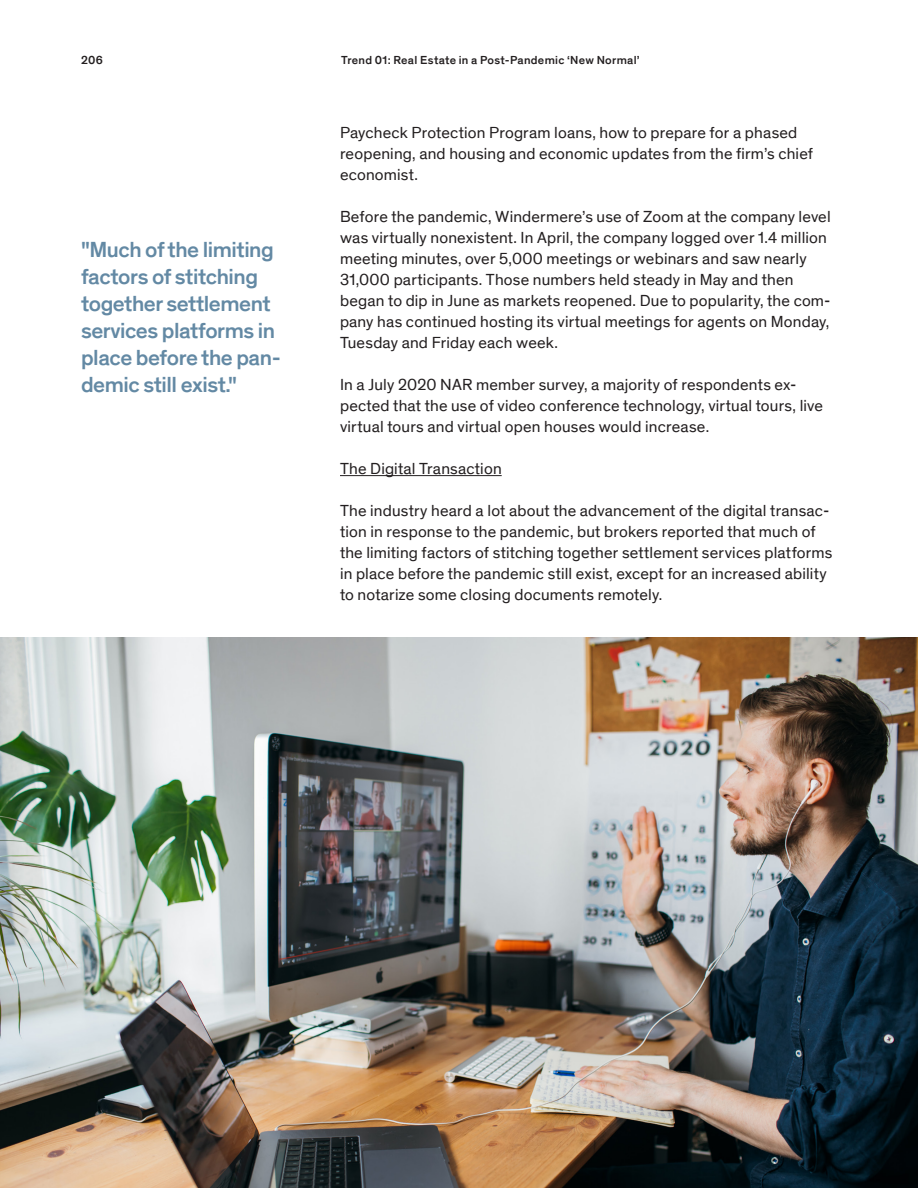
<style>
.page{position:relative;width:918px;height:1188px;background:#fff}
.page>*{position:absolute;margin:0;border:0;box-sizing:border-box;transform-origin:0 0}
.t1{font:500 22.5px/27px "Theinhardt";letter-spacing:-.02em;color:#6389a4}
.Body_Copy{font:16.5px/21px "Theinhardt";letter-spacing:.01em;color:#231f20}
.t2{font:500 12px "Theinhardt";letter-spacing:.025em;color:#231f20}
</style>
<div class="page">
<hr style="left:340px;top:475px;width:162px;height:1px;background:#231f20">
<img style="left:0;top:638px;width:918px;height:550px">
<p class="t2" style="left:81px;top:52px;width:23px">206</p>
<p class="t2" style="left:341px;top:52px;width:300px">Trend 01: Real Estate in a Post-Pandemic ‘New Normal’</p>
<p class="t1" style="left:81px;top:236px;width:201px">"Much of the limiting factors of stitching together settlement services platforms in place before the pan&shy;demic still exist."</p>
<p class="Body_Copy" style="left:340px;top:122px;width:475px">Paycheck Protection Program loans, how to prepare for a phased reopening, and housing and economic updates from the firm’s chief economist.</p>
<p class="Body_Copy" style="left:340px;top:206px;width:492px">Before the pandemic, Windermere’s use of Zoom at the company level was virtually nonexistent. In April, the company logged over 1.4 million meeting minutes, over 5,000 meetings or webinars and saw nearly 31,000 participants. Those numbers held steady in May and then began to dip in June as markets reopened. Due to popularity, the com&shy;pany has continued hosting its virtual meetings for agents on Monday, Tuesday and Friday each week.</p>
<p class="Body_Copy" style="left:340px;top:374px;width:485px">In a July 2020 NAR member survey, a majority of respondents ex&shy;pected that the use of video conference technology, virtual tours, live virtual tours and virtual open houses would increase.</p>
<p class="Body_Copy" style="left:340px;top:458px;width:163px">The Digital Transaction</p>
<p class="Body_Copy" style="left:340px;top:500px;width:494px">The industry heard a lot about the advancement of the digital transac&shy;tion in response to the pandemic, but brokers reported that much of the limiting factors of stitching together settlement services platforms in place before the pandemic still exist, except for an increased ability to notarize some closing documents remotely.</p>
</div>
